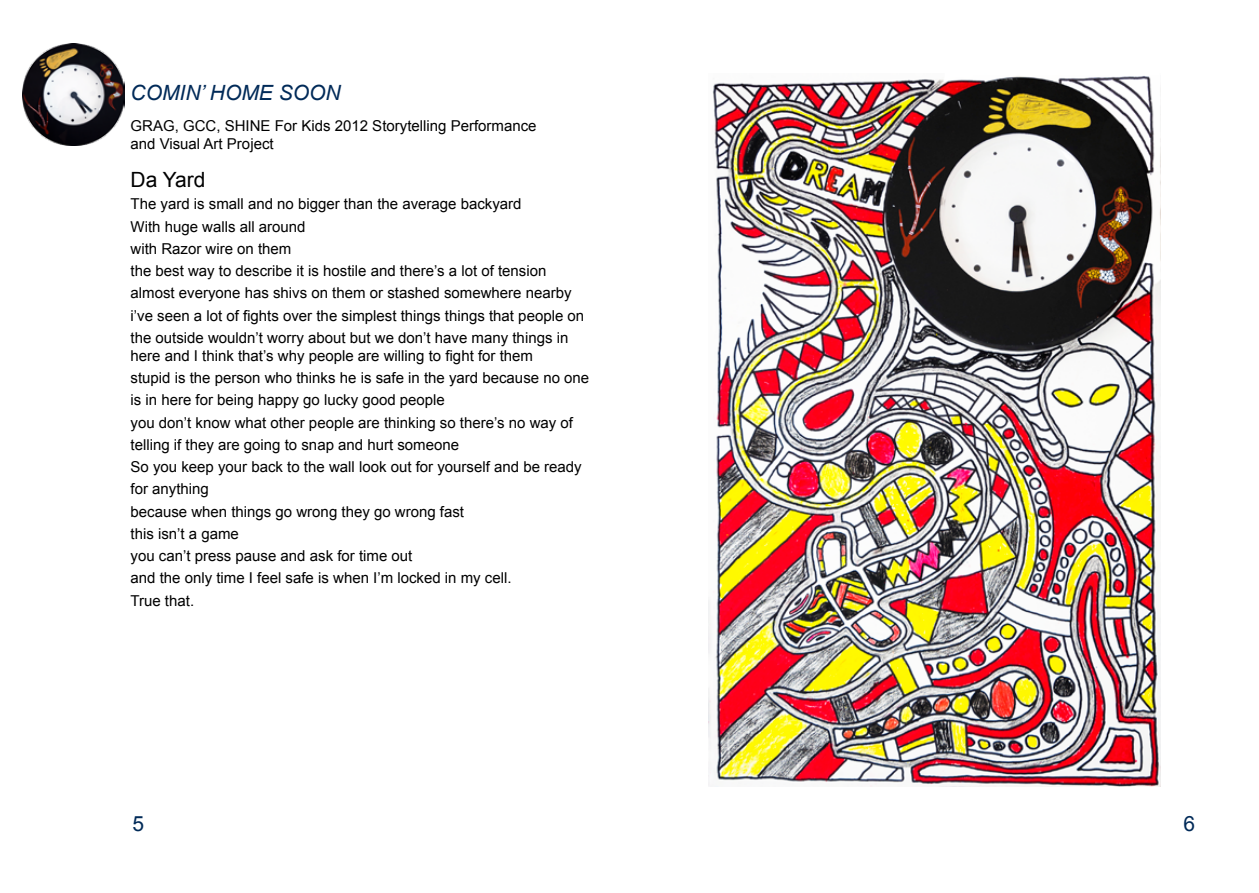
<style>
.page{position:relative;width:1259px;height:893px;background:#fff}
.page>*{position:absolute;margin:0;border:0;box-sizing:border-box;transform-origin:0 0}
.t1{font:italic 21px "Arial";color:#002a58}
.t2{font:21px "Arial";color:#000}
.t3{font:21px "Arial";color:#002a58}
.t4{font:15px/22.2px "Arial";color:#000}
</style>
<div class="page">
<img style="left:23px;top:43px;width:102px;height:102px">
<img style="left:708px;top:76px;width:452px;height:711px">
<h1 class="t1" style="left:130px;top:79px;width:212px">COMIN’ HOME SOON</h1>
<p class="t4" style="left:130px;top:117px;width:407px;line-height:18px">GRAG, GCC, SHINE For Kids 2012 Storytelling Performance and Visual Art Project</p>
<h1 class="t2" style="left:130px;top:166px;width:77px">Da Yard</h1>
<p class="t4" style="left:130px;top:193px;width:455px">The yard is small and no bigger than the average backyard<br>With huge walls all around<br>with Razor wire on them<br>the best way to describe it is hostile and there’s a lot of tension almost everyone has shivs on them or stashed somewhere nearby i’ve seen a lot of fights over the simplest things things that people on the outside wouldn’t worry about but we don’t have many things in</p>
<p class="t4" style="left:130px;top:345px;width:460px">here and I think that’s why people are willing to fight for them<br>stupid is the person who thinks he is safe in the yard because no one is in here for being happy go lucky good people<br>you don’t know what other people are thinking so there’s no way of telling if they are going to snap and hurt someone<br>So you keep your back to the wall look out for yourself and be ready for anything<br>because when things go wrong they go wrong fast<br>this isn’t a game<br>you can’t press pause and ask for time out<br>and the only time I feel safe is when I’m locked in my cell.<br>True that.</p>
<h1 class="t3" style="left:133px;top:809px;width:13px">5</h1>
<h1 class="t3" style="left:1183px;top:809px;width:13px">6</h1>
</div>
